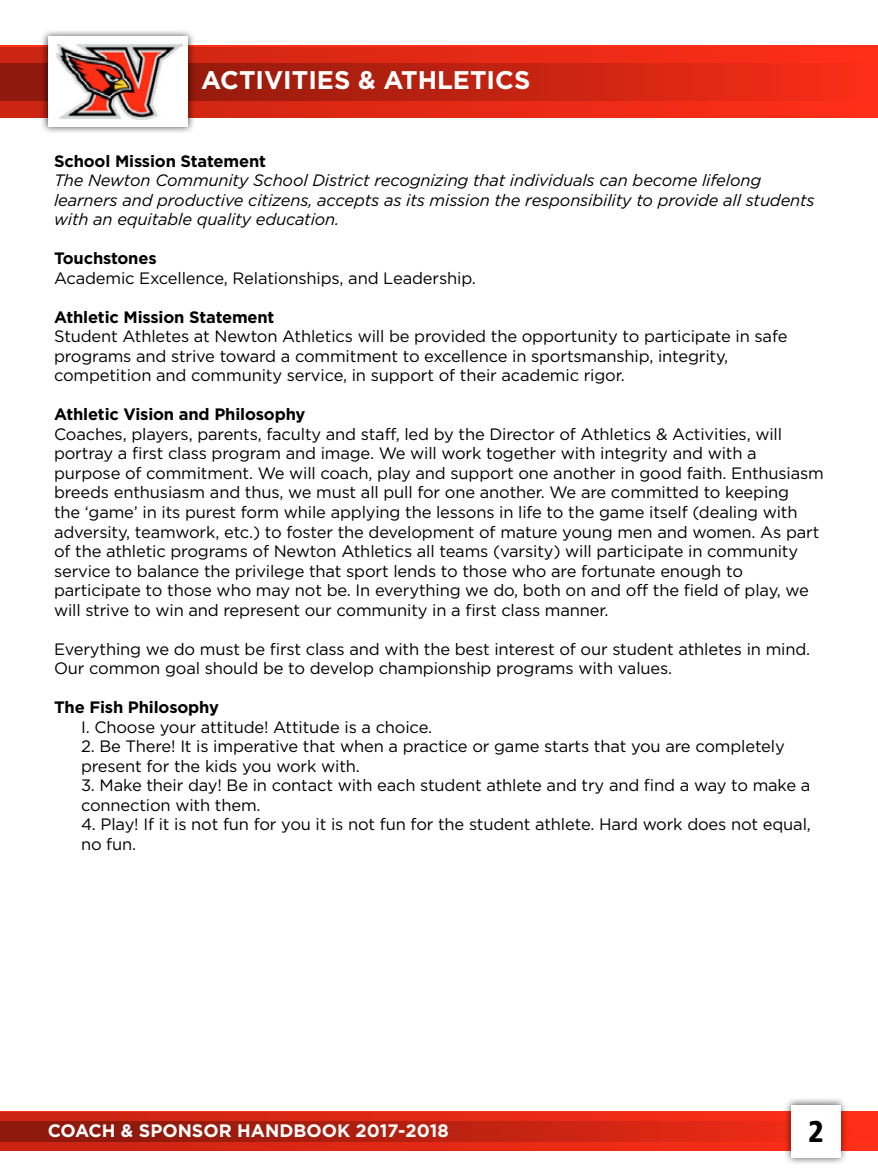
<style>
.page{position:relative;width:878px;height:1175px;background:#fff}
.page>*{position:absolute;margin:0;border:0;box-sizing:border-box;transform-origin:0 0}
.t1{font:900 condensed 30px "Frutiger";color:#000}
.t2{font:700 25.5px "Gotham";color:#fff}
.t3{font:700 18px "Gotham";color:#fff}
.t4{font:16.5px/19.5px "Gotham";letter-spacing:-.01em;color:#000}
.t5{font:italic 16.5px/19.5px "Gotham";letter-spacing:-.01em;color:#000}
.t6{font:700 16.5px "Gotham";letter-spacing:-.01em;color:#000}
</style>
<div class="page">
<div style="left:0;top:45px;width:878px;height:73px;background:#ff2f18"></div>
<svg style="left:0;top:47px;width:708px;height:71px;fill:#e22915"></svg>
<svg style="left:0;top:63px;width:822px;height:38px;background:#c02211"></svg>
<div style="left:40px;top:29px;width:155px;height:105px;background:#000;opacity:.72"></div>
<div style="left:48px;top:36px;width:140px;height:91px;background:#fff"></div>
<img style="left:55px;top:44px;width:128px;height:76px">
<div style="left:0;top:1111px;width:878px;height:40px;background:#ff2f18"></div>
<div style="left:0;top:1112px;width:878px;height:39px;background:linear-gradient(to right,#c72412,#ff2f18)"></div>
<div style="left:0;top:1121px;width:878px;height:20px;background:linear-gradient(to right,#80170b,#f72d16)"></div>
<div style="left:783px;top:1097px;width:65px;height:68px;background:#000;opacity:.72"></div>
<div style="left:791px;top:1104px;width:49px;height:53px;background:#fff"></div>
<h2 class="t2" style="left:201px;top:66px;width:331px">ACTIVITIES &amp; ATHLETICS</h2>
<p class="t6" style="left:54px;top:151px;width:213px">School Mission Statement</p>
<p class="t5" style="left:54px;top:171px;width:762px">The Newton Community School District recognizing that individuals can become lifelong learners and productive citizens, accepts as its mission the responsibility to provide all students with an equitable quality education.</p>
<p class="t6" style="left:54px;top:249px;width:104px">Touchstones</p>
<p class="t4" style="left:54px;top:268px;width:423px">Academic Excellence, Relationships, and Leadership.</p>
<p class="t6" style="left:54px;top:307px;width:222px">Athletic Mission Statement</p>
<p class="t4" style="left:54px;top:326px;width:735px">Student Athletes at Newton Athletics will be provided the opportunity to participate in safe programs and strive toward a commitment to excellence in sportsmanship, integrity, competition and community service, in support of their academic rigor.</p>
<p class="t6" style="left:54px;top:405px;width:253px">Athletic Vision and Philosophy</p>
<p class="t4" style="left:54px;top:424px;width:771px">Coaches, players, parents, faculty and staff, led by the Director of Athletics &amp; Activities, will portray a first class program and image. We will work together with integrity and with a purpose of commitment. We will coach, play and support one another in good faith. Enthusiasm breeds enthusiasm and thus, we must all pull for one another. We are committed to keeping<br>the ‘game’ in its purest form while applying the lessons in life to the game itself (dealing with adversity, teamwork, etc.) to foster the development of mature young men and women. As part of the athletic programs of Newton Athletics all teams (varsity) will participate in community service to balance the privilege that sport lends to those who are fortunate enough to participate to those who may not be. In everything we do, both on and off the field of play, we will strive to win and represent our community in a first class manner.</p>
<p class="t4" style="left:54px;top:638px;width:757px">Everything we do must be first class and with the best interest of our student athletes in mind.<br>Our common goal should be to develop championship programs with values.</p>
<p class="t6" style="left:54px;top:697px;width:166px">The Fish Philosophy</p>
<p class="t4" style="left:81px;top:716px;width:352px">I. Choose your attitude! Attitude is a choice.</p>
<p class="t4" style="left:81px;top:736px;width:705px">2. Be There! It is imperative that when a practice or game starts that you are completely present for the kids you work with.</p>
<p class="t4" style="left:81px;top:775px;width:730px">3. Make their day! Be in contact with each student athlete and try and find a way to make a connection with them.</p>
<p class="t4" style="left:81px;top:814px;width:731px">4. Play! If it is not fun for you it is not fun for the student athlete. Hard work does not equal, no fun.</p>
<p class="t3" style="left:48px;top:1120px;width:402px">COACH &amp; SPONSOR HANDBOOK 2017-2018</p>
<h1 class="t1" style="left:808px;top:1113px;width:17px">2</h1>
</div>
